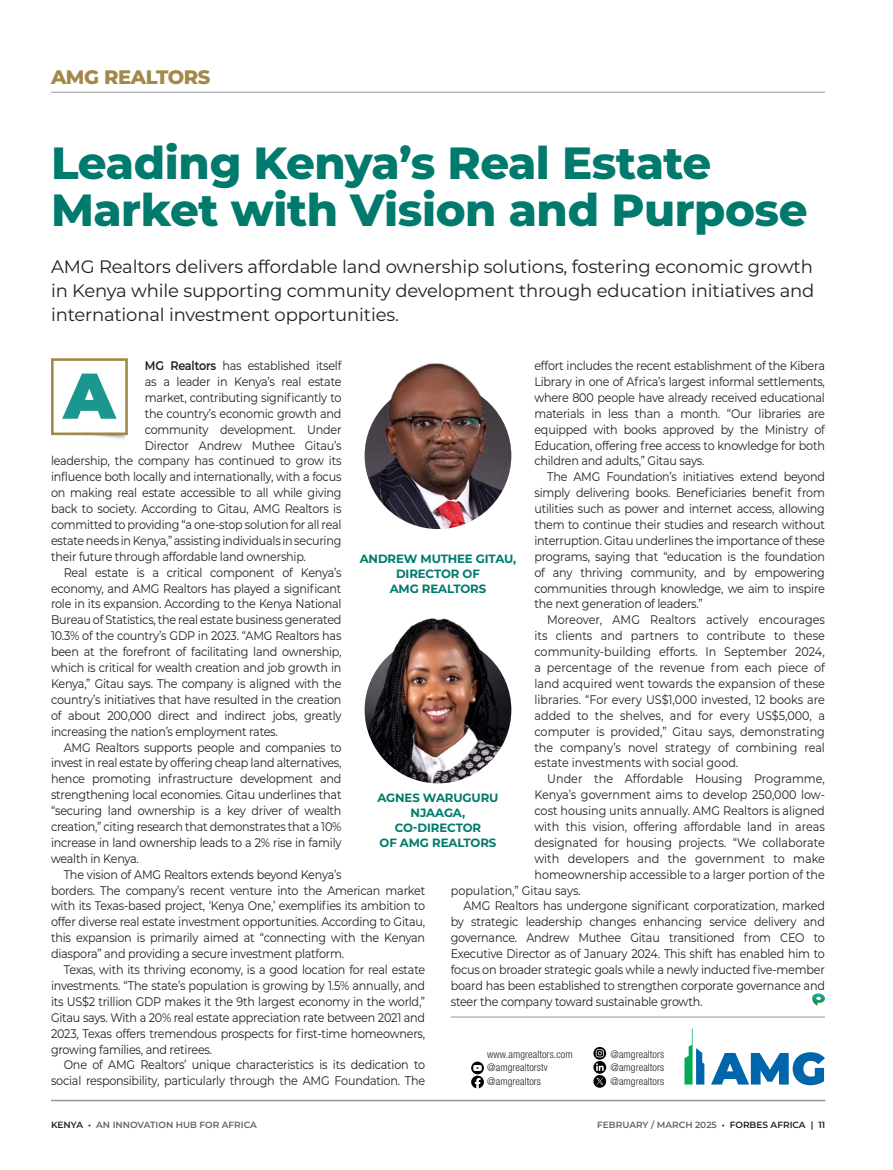
<style>
.page{position:relative;width:893px;height:1170px;background:#fff}
.page>*{position:absolute;margin:0;border:0;box-sizing:border-box;transform-origin:0 0}
.t1{font:900 64.5px "Montserrat";color:#1a978e}
.Running_head{font:800 45px/46.5px "Montserrat";letter-spacing:-.01em;color:#007a6c}
.Running_head-2{font:800 19.5px "Montserrat";letter-spacing:-.02em;color:#a38949}
.Running_head-3{font:18px/24px "Montserrat";letter-spacing:-.01em;color:#231f20;text-align:justify}
.Byline{font:12.45px/15.9px "Montserrat";letter-spacing:-.02em;color:#231f20;text-align:justify;scale:.9 1}
.Byline-2{font:12.45px "Montserrat";color:#231f20;scale:.9 1}
.Running_head-4{font:700 12px/15px "Montserrat";letter-spacing:-.01em;color:#007a6c;text-align:center}
.Body{font:300 condensed 10.5px "Helvetica Neue";letter-spacing:.01em;color:#231f20}
.t2{font:600 9px "Montserrat";color:#636366}
.s1{font-weight:600}
.s2{color:#231f20}
</style>
<div class="page">
<hr style="left:51px;top:1099px;width:774px;height:2px;background:#939598">
<hr style="left:51px;top:92px;width:774px;height:1px;background:#939598">
<hr style="left:451px;top:1016px;width:374px;height:1px;background:#939598">
<img style="left:63px;top:435px;width:64px;height:4px">
<div style="left:51px;top:358px;width:77px;height:77px;border:3px solid #a38949"></div>
<svg style="left:812px;top:993px;width:13px;height:12px"></svg>
<img style="left:365px;top:382px;width:146px;height:147px;border-radius:73px">
<img style="left:365px;top:636px;width:146px;height:147px;border-radius:73px">
<img style="left:365px;top:363px;width:146px;height:92px">
<img style="left:365px;top:618px;width:146px;height:92px">
<svg style="left:593px;top:1074px;width:13px;height:13px"></svg>
<svg style="left:596px;top:1077px;width:7px;height:7px"></svg>
<svg style="left:593px;top:1046px;width:13px;height:13px"></svg>
<svg style="left:596px;top:1049px;width:8px;height:8px"></svg>
<svg style="left:471px;top:1061px;width:13px;height:13px"></svg>
<svg style="left:471px;top:1064px;width:13px;height:24px"></svg>
<svg style="left:593px;top:1060px;width:13px;height:13px"></svg>
<svg style="left:596px;top:1063px;width:8px;height:7px"></svg>
<svg style="left:711px;top:1052px;width:114px;height:33px"></svg>
<svg style="left:684px;top:1028px;width:20px;height:56px"></svg>
<p class="Running_head-2" style="left:51px;top:63px;width:161px">AMG REALTORS</p>
<p class="Running_head" style="left:51px;top:137px;width:758px">Leading Kenya’s Real Estate<br>Market with Vision and Purpose</p>
<p class="Running_head-3" style="left:51px;top:254px;width:765px">AMG Realtors delivers affordable land ownership solutions, fostering economic growth in Kenya while supporting community development through education initiatives and international investment opportunities.</p>
<p class="Byline" style="left:145px;top:357px;width:220px"><span class="s1">MG Realtors</span> has established itself</p>
<p class="Byline" style="left:145px;top:373px;width:220px">as a leader in Kenya’s real estate</p>
<p class="Byline" style="left:145px;top:389px;width:220px">market, contributing significantly to</p>
<p class="Byline" style="left:145px;top:405px;width:220px">the country’s economic growth and</p>
<p class="Byline" style="left:145px;top:421px;width:220px">community development. Under</p>
<p class="Byline" style="left:145px;top:436px;width:220px">Director Andrew Muthee Gitau’s</p>
<p class="Byline" style="left:51px;top:452px;width:324px">leadership, the company has continued to grow its</p>
<p class="Byline" style="left:51px;top:468px;width:324px">influence both locally and internationally, with a focus</p>
<p class="Byline" style="left:51px;top:484px;width:324px">on making real estate accessible to all while giving</p>
<p class="Byline" style="left:51px;top:500px;width:324px">back to society. According to Gitau, AMG Realtors is</p>
<p class="Byline" style="left:51px;top:516px;width:324px">committed to providing “a one-stop solution for all real</p>
<p class="Byline" style="left:51px;top:532px;width:324px">estate needs in Kenya,” assisting individuals in securing</p>
<p class="Byline" style="left:51px;top:548px;width:285px">their future through affordable land ownership.</p>
<p class="Byline" style="left:51px;top:564px;width:324px;text-indent:13px">Real estate is a critical component of Kenya’s economy, and AMG Realtors has played a significant role in its expansion. According to the Kenya National Bureau of Statistics, the real estate business generated 10.3% of the country’s GDP in 2023. “AMG Realtors has been at the forefront of facilitating land ownership, which is critical for wealth creation and job growth in Kenya,” Gitau says. The company is aligned with the country’s initiatives that have resulted in the creation of about 200,000 direct and indirect jobs, greatly increasing the nation’s employment rates.</p>
<p class="Byline" style="left:51px;top:738px;width:324px;text-indent:13px">AMG Realtors supports people and companies to invest in real estate by offering cheap land alternatives, hence promoting infrastructure development and strengthening local economies. Gitau underlines that “securing land ownership is a key driver of wealth creation,” citing research that demonstrates that a 10% increase in land ownership leads to a 2% rise in family wealth in Kenya.</p>
<p class="Byline" style="left:51px;top:865px;width:417px;text-align:left;text-indent:13px">The vision of AMG Realtors extends beyond Kenya’s<br>borders. The company’s recent venture into the American market with its Texas-based project, ‘Kenya One,’ exemplifies its ambition to offer diverse real estate investment opportunities. According to Gitau, this expansion is primarily aimed at “connecting with the Kenyan diaspora” and providing a secure investment platform.</p>
<p class="Byline" style="left:51px;top:961px;width:417px;text-indent:13px">Texas, with its thriving economy, is a good location for real estate investments. “The state’s population is growing by 1.5% annually, and its US$2 trillion GDP makes it the 9th largest economy in the world,” Gitau says. With a 20% real estate appreciation rate between 2021 and 2023, Texas offers tremendous prospects for first-time homeowners, growing families, and retirees.</p>
<p class="Byline" style="left:51px;top:1056px;width:417px;text-align:right">One of AMG Realtors’ unique characteristics is its dedication to social responsibility, particularly through the AMG Foundation. The</p>
<p class="Byline" style="left:534px;top:357px;width:324px">effort includes the recent establishment of the Kibera Library in one of Africa’s largest informal settlements, where 800 people have already received educational materials in less than a month. “Our libraries are equipped with books approved by the Ministry of Education, offering free access to knowledge for both children and adults,” Gitau says.</p>
<p class="Byline" style="left:534px;top:468px;width:324px;text-indent:13px">The AMG Foundation’s initiatives extend beyond simply delivering books. Beneficiaries benefit from utilities such as power and internet access, allowing them to continue their studies and research without interruption. Gitau underlines the importance of these programs, saying that “education is the foundation of any thriving community, and by empowering communities through knowledge, we aim to inspire the next generation of leaders.”</p>
<p class="Byline" style="left:534px;top:611px;width:324px;text-indent:13px">Moreover, AMG Realtors actively encourages its clients and partners to contribute to these community-building efforts. In September 2024, a percentage of the revenue from each piece of land acquired went towards the expansion of these libraries. “For every US$1,000 invested, 12 books are added to the shelves, and for every US$5,000, a computer is provided,” Gitau says, demonstrating the company’s novel strategy of combining real estate investments with social good.</p>
<p class="Byline-2" style="left:547px;top:770px;width:310px">Under the Affordable Housing Programme,</p>
<p class="Byline-2" style="left:534px;top:786px;width:324px">Kenya’s government aims to develop 250,000 low-</p>
<p class="Byline-2" style="left:534px;top:802px;width:324px">cost housing units annually. AMG Realtors is aligned</p>
<p class="Byline-2" style="left:534px;top:818px;width:324px">with this vision, offering affordable land in areas</p>
<p class="Byline-2" style="left:534px;top:833px;width:324px">designated for housing projects. “We collaborate</p>
<p class="Byline-2" style="left:534px;top:849px;width:324px">with developers and the government to make</p>
<p class="Byline-2" style="left:534px;top:865px;width:324px">homeownership accessible to a larger portion of the</p>
<p class="Byline-2" style="left:451px;top:881px;width:146px">population,” Gitau says.</p>
<p class="Byline" style="left:463px;top:897px;width:403px">AMG Realtors has undergone significant corporatization, marked</p>
<p class="Byline" style="left:451px;top:913px;width:417px">by strategic leadership changes enhancing service delivery and</p>
<p class="Byline" style="left:451px;top:929px;width:417px">governance. Andrew Muthee Gitau transitioned from CEO to</p>
<p class="Byline" style="left:451px;top:945px;width:417px">Executive Director as of January 2024. This shift has enabled him to</p>
<p class="Byline" style="left:451px;top:961px;width:417px">focus on broader strategic goals while a newly inducted five-member</p>
<p class="Byline" style="left:451px;top:977px;width:417px">board has been established to strengthen corporate governance and</p>
<p class="Byline" style="left:451px;top:992px;width:281px">steer the company toward sustainable growth.</p>
<p class="t1" style="left:63px;top:347px;width:53px">A</p>
<p class="Running_head-4" style="left:360px;top:550px;width:158px">ANDREW MUTHEE GITAU,<br>DIRECTOR OF</p>
<p class="Running_head-4" style="left:390px;top:580px;width:98px">AMG REALTORS</p>
<p class="Running_head-4" style="left:377px;top:789px;width:123px">AGNES WARUGURU<br>NJAAGA,</p>
<p class="Running_head-4" style="left:395px;top:819px;width:88px">CO-DIRECTOR</p>
<p class="Running_head-4" style="left:380px;top:834px;width:118px">OF AMG REALTORS</p>
<p class="Body" style="left:610px;top:1047px;width:55px">@amgrealtors</p>
<p class="Body" style="left:610px;top:1061px;width:55px">@amgrealtors</p>
<p class="Body" style="left:610px;top:1074px;width:55px">@amgrealtors</p>
<p class="Body" style="left:487px;top:1047px;width:87px">www.amgrealtors.com</p>
<p class="Body" style="left:487px;top:1061px;width:62px">@amgrealtorstv</p>
<p class="Body" style="left:487px;top:1074px;width:55px">@amgrealtors</p>
<p class="t2" style="left:51px;top:1118px;width:207px"><span class="s2">KENYA •</span> AN INNOVATION HUB FOR AFRICA</p>
<p class="t2" style="left:597px;top:1118px;width:229px">FEBRUARY / MARCH 2025 <span class="s2">• FORBES AFRICA | 11</span></p>
</div>
